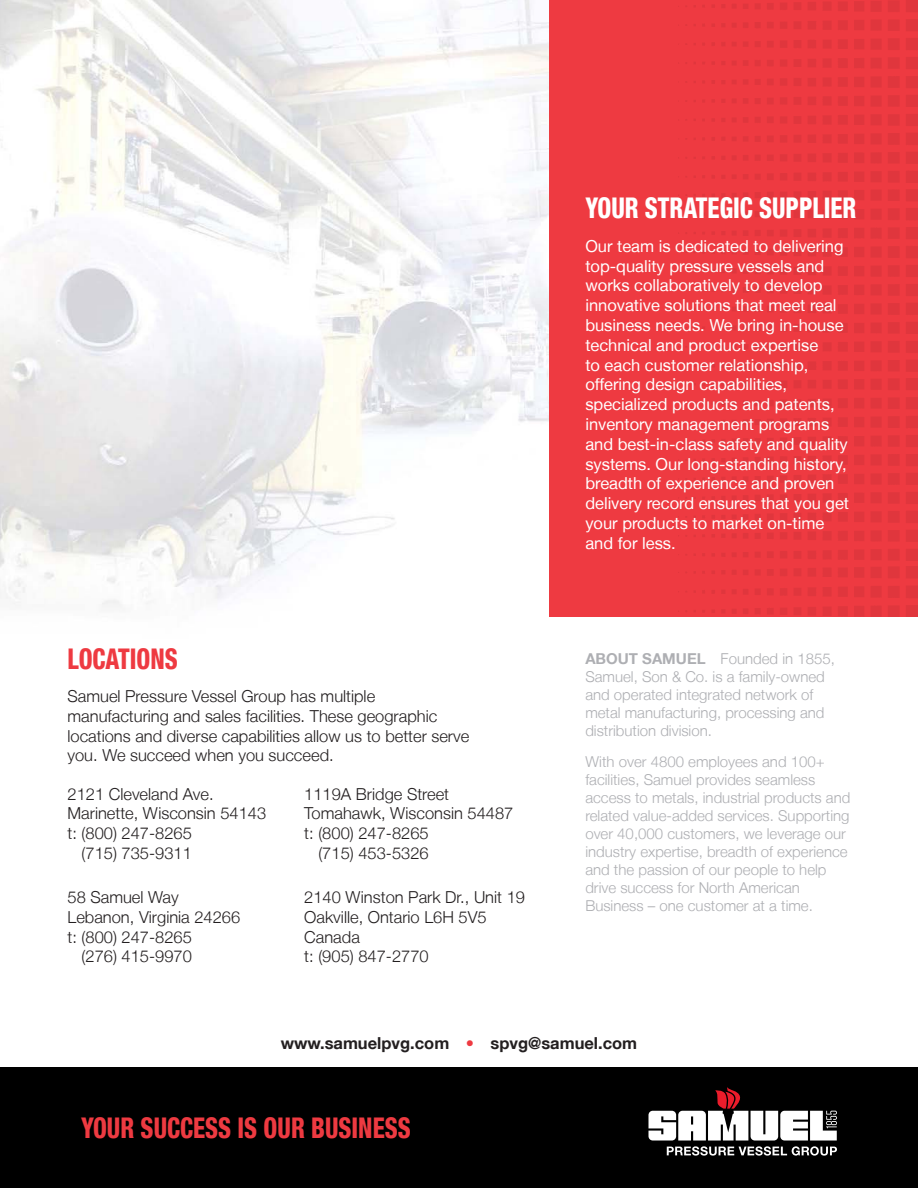
<style>
.page{position:relative;width:918px;height:1188px;background:#fff}
.page>*{position:absolute;margin:0;border:0;box-sizing:border-box;transform-origin:0 0}
.Paragraph_Header{font:800 condensed 28.5px "Helvetica Neue LT";color:#ee3a41;scale:.85 1}
.Paragraph_Header-2{font:800 condensed 28.5px "Helvetica Neue LT";color:#fff;scale:.85 1}
.Main_Info_Copy{font:16.5px/19.8px "Helvetica Neue LT";color:#fff}
.Main_Info_Copy-2{font:300 16.5px/19.8px "Helvetica Neue LT";color:#231f20;text-align:right}
.Main_Info_Copy-3{font:700 16.5px "Helvetica Neue LT";color:#231f20}
.Main_Info_Copy-4{font:300 15px/18px "Helvetica Neue LT";color:#aeafb3}
.s1{font-weight:700}
.s2{color:#ee3a41}
</style>
<div class="page">
<div style="left:0;top:1067px;width:918px;height:121px;background:#000"></div>
<img style="left:0;top:0;width:549px;height:607px">
<div style="left:549px;top:0;width:369px;height:617px;background:#ee3a41"></div>
<svg style="left:649px;top:1087px;width:188px;height:69px"></svg>
<p class="Paragraph_Header" style="left:68px;top:641px;width:131px">LOCATIONS</p>
<p class="Main_Info_Copy-2" style="left:68px;top:686px;width:403px;text-align:left">Samuel Pressure Vessel Group has multiple manufacturing and sales facilities. These geographic locations and diverse capabilities allow us to better serve you. We succeed when you succeed.</p>
<p class="Main_Info_Copy-2" style="left:68px;top:784px;width:148px">2121 Cleveland Ave.</p>
<p class="Main_Info_Copy-2" style="left:68px;top:803px;width:200px">Marinette, Wisconsin 54143</p>
<p class="Main_Info_Copy-2" style="left:68px;top:823px;width:126px">t: (800) 247-8265 (715) 735-9311</p>
<p class="Main_Info_Copy-2" style="left:67px;top:887px;width:113px">58 Samuel Way</p>
<p class="Main_Info_Copy-2" style="left:67px;top:907px;width:174px">Lebanon, Virginia 24266</p>
<p class="Main_Info_Copy-2" style="left:68px;top:927px;width:126px">t: (800) 247-8265 (276) 415-9970</p>
<p class="Main_Info_Copy-2" style="left:304px;top:784px;width:146px">1119A Bridge Street</p>
<p class="Main_Info_Copy-2" style="left:304px;top:803px;width:211px">Tomahawk, Wisconsin 54487</p>
<p class="Main_Info_Copy-2" style="left:304px;top:823px;width:126px">t: (800) 247-8265 (715) 453-5326</p>
<p class="Main_Info_Copy-2" style="left:304px;top:887px;width:222px">2140 Winston Park Dr., Unit 19</p>
<p class="Main_Info_Copy-2" style="left:304px;top:907px;width:184px">Oakville, Ontario L6H 5V5</p>
<p class="Main_Info_Copy-2" style="left:304px;top:927px;width:57px">Canada</p>
<p class="Main_Info_Copy-2" style="left:304px;top:946px;width:126px">t: (905) 847-2770</p>
<p class="Paragraph_Header-2" style="left:585px;top:191px;width:320px">YOUR STRATEGIC SUPPLIER</p>
<p class="Main_Info_Copy" style="left:585px;top:236px;width:265px">Our team is dedicated to delivering top-quality pressure vessels and works collaboratively to develop innovative solutions that meet real business needs. We bring in-house technical and product expertise<br>to each customer relationship, offering design capabilities, specialized products and patents, inventory management programs and best-in-class safety and quality systems. Our long-standing history, breadth of experience and proven delivery record ensures that you get your products to market on-time and for less.</p>
<p class="Main_Info_Copy-4" style="left:585px;top:649px;width:251px"><span class="s1">ABOUT SAMUEL</span> Founded in 1855,<br>Samuel, Son &amp; Co. is a family-owned and operated integrated network of metal manufacturing, processing and distribution division.</p>
<p class="Main_Info_Copy-4" style="left:585px;top:752px;width:267px">With over 4800 employees and 100+ facilities, Samuel provides seamless access to metals, industrial products and related value-added services. Supporting over 40,000 customers, we leverage our industry expertise, breadth of experience and the passion of our people to help drive success for North American Business – one customer at a time.</p>
<p class="Main_Info_Copy-3" style="left:281px;top:1033px;width:358px">www.samuelpvg.com <span class="s2">•</span> spvg@samuel.com</p>
<p class="Paragraph_Header" style="left:81px;top:1110px;width:390px">YOUR SUCCESS IS OUR BUSINESS</p>
</div>
